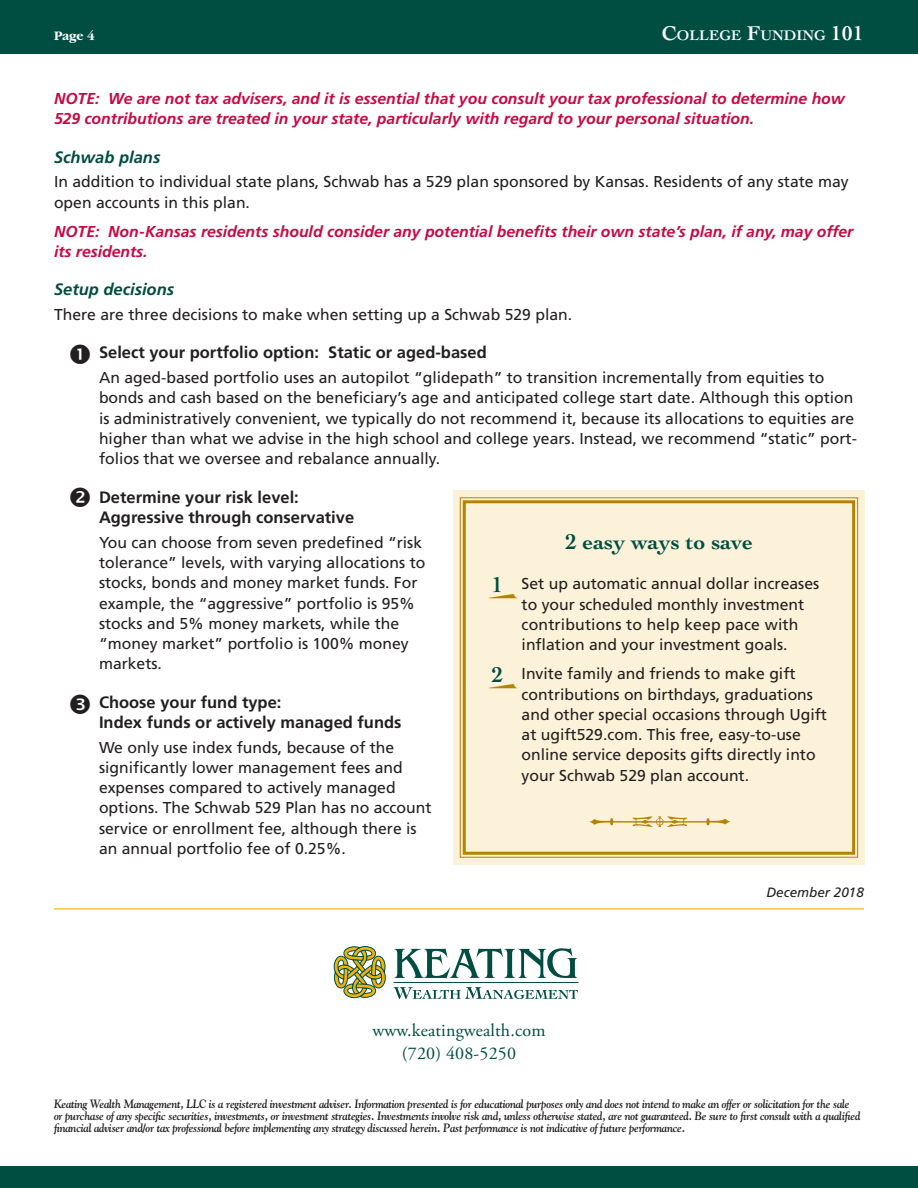
<style>
.page{position:relative;width:918px;height:1188px;background:#fff}
.page>*{position:absolute;margin:0;border:0;box-sizing:border-box;transform-origin:0 0}
.Body_Text{font:700 22.5px "Cochin LT Std";color:#004d41}
.t1{font:18px/22.5px "Adobe Garamond Pro";letter-spacing:.01em;color:#004d41;text-align:center}
.Subhead_2{font:700 16.5px/20.2px "Frutiger";color:#231f20}
.Subhead_2-2{font:italic 700 16.5px "Frutiger";color:#004d41}
.Indent_text{font:15.75px/20.2px "Frutiger";color:#231f20}
.Body_Text-2{font:15.75px/20.2px "Frutiger";color:#231f20}
.Body_Text-3{font:italic 700 15.75px/20.2px "Frutiger";color:#c60a45}
.t2{font:700 14.7px "Cochin LT Std";color:#fff}
.Body_Text-4{font:italic 13.5px "Frutiger";color:#231f20}
.Body_Text-5{font:700 13.5px "Garamond";color:#fff}
.Intro_End{font:italic 700 12px/12px "Goudy";letter-spacing:-.025em;color:#231f20;scale:.9 1}
.s1{font-size:21px}
</style>
<div class="page">
<hr style="left:394px;top:982px;width:185px;height:1px;background:#004d41">
<svg style="left:394px;top:987px;width:184px;height:12px"></svg>
<svg style="left:394px;top:948px;width:183px;height:31px"></svg>
<svg style="left:334px;top:946px;width:52px;height:52px"></svg>
<div style="left:0;top:1166px;width:918px;height:22px;background:#004d41"></div>
<div style="left:0;top:0;width:918px;height:54px;background:#004d41"></div>
<hr style="left:54px;top:908px;width:810px;height:1px;background:#efb310">
<div style="left:454px;top:490px;width:411px;height:375px;background:#fcf2d9"></div>
<svg style="left:459px;top:497px;width:400px;height:361px"></svg>
<div style="left:463px;top:500px;width:392px;height:355px;border:3px solid #b48300"></div>
<svg style="left:589px;top:816px;width:141px;height:11px"></svg>
<svg style="left:489px;top:594px;width:28px;height:4px"></svg>
<svg style="left:489px;top:684px;width:28px;height:5px"></svg>
<p class="Body_Text-5" style="left:54px;top:28px;width:42px">Page 4</p>
<p class="t2" style="left:662px;top:26px;width:204px"><span class="s1">C</span>OLLEGE <span class="s1">F</span>UNDING <span class="s1">101</span></p>
<p class="Body_Text-3" style="left:54px;top:88px;width:792px">NOTE: We are not tax advisers, and it is essential that you consult your tax professional to determine how<br>529 contributions are treated in your state, particularly with regard to your personal situation.</p>
<p class="Subhead_2-2" style="left:54px;top:147px;width:108px">Schwab plans</p>
<p class="Body_Text-2" style="left:54px;top:172px;width:796px">In addition to individual state plans, Schwab has a 529 plan sponsored by Kansas. Residents of any state may open accounts in this plan.</p>
<p class="Body_Text-3" style="left:54px;top:221px;width:801px">NOTE: Non-Kansas residents should consider any potential benefits their own state’s plan, if any, may offer its residents.</p>
<p class="Subhead_2-2" style="left:54px;top:280px;width:122px">Setup decisions</p>
<p class="Body_Text-2" style="left:54px;top:304px;width:520px">There are three decisions to make when setting up a Schwab 529 plan.</p>
<p class="Subhead_2" style="left:99px;top:342px;width:389px">Select your portfolio option: Static or aged-based</p>
<p class="Indent_text" style="left:99px;top:367px;width:759px">An aged-based portfolio uses an autopilot “glidepath” to transition incrementally from equities to bonds and cash based on the beneficiary’s age and anticipated college start date. Although this option is administratively convenient, we typically do not recommend it, because its allocations to equities are higher than what we advise in the high school and college years. Instead, we recommend “static” port&shy;folios that we oversee and rebalance annually.</p>
<p class="Subhead_2" style="left:99px;top:487px;width:257px">Determine your risk level:<br>Aggressive through conservative</p>
<p class="Indent_text" style="left:99px;top:532px;width:328px">You can choose from seven predefined “risk tolerance” levels, with varying allocations to stocks, bonds and money market funds. For example, the “aggressive” portfolio is 95% stocks and 5% money markets, while the “money market” portfolio is 100% money markets.</p>
<p class="Subhead_2" style="left:99px;top:692px;width:304px">Choose your fund type:<br>Index funds or actively managed funds</p>
<p class="Indent_text" style="left:99px;top:737px;width:334px">We only use index funds, because of the significantly lower management fees and expenses compared to actively managed options. The Schwab 529 Plan has no account service or enrollment fee, although there is an annual portfolio fee of 0.25%.</p>
<p class="Body_Text" style="left:492px;top:571px;width:13px">1</p>
<p class="Body_Text" style="left:492px;top:661px;width:13px">2</p>
<p class="Body_Text" style="left:565px;top:529px;width:189px">2 easy ways to save</p>
<p class="Body_Text-2" style="left:522px;top:574px;width:299px">Set up automatic annual dollar increases to your scheduled monthly investment contributions to help keep pace with inflation and your investment goals.</p>
<p class="Body_Text-2" style="left:522px;top:664px;width:307px">Invite family and friends to make gift contributions on birthdays, graduations and other special occasions through Ugift at ugift529.com. This free, easy-to-use online service deposits gifts directly into your Schwab 529 plan account.</p>
<p class="Body_Text-4" style="left:766px;top:885px;width:99px">December 2018</p>
<p class="t1" style="left:372px;top:1020px;width:175px">www.keatingwealth.com (720) 408-5250</p>
<p class="Intro_End" style="left:54px;top:1097px;width:898px">Keating Wealth Management, LLC is a registered investment adviser. Information presented is for educational purposes only and does not intend to make an offer or solicitation for the sale or purchase of any specific securities, investments, or investment strategies. Investments involve risk and, unless otherwise stated, are not guaranteed. Be sure to first consult with a qualified financial adviser and/or tax professional before implementing any strategy discussed herein. Past performance is not indicative of future performance.</p>
</div>
